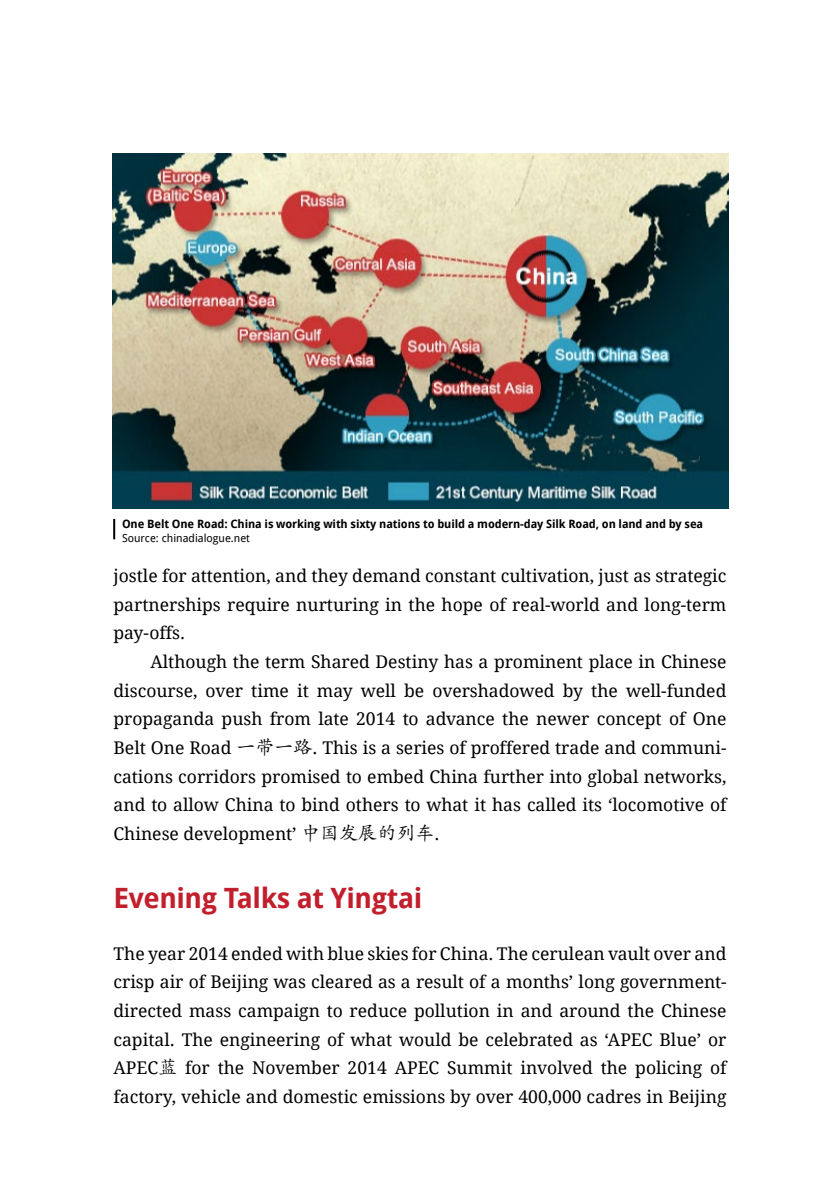
<style>
.page{position:relative;width:840px;height:1191px;background:#fff}
.page>*{position:absolute;margin:0;border:0;box-sizing:border-box;transform-origin:0 0}
.t1{font:700 28px "Droid Sans";letter-spacing:-.015em;color:#c21f2d}
.t2{font:17.6px/28.6px "Droid Serif";color:#000;text-align:justify}
.t3{font:700 11.6px "Droid Sans";letter-spacing:-.01em;color:#000}
.t4{font:11px "Droid Sans";color:#000}
.s1{font-family:"Adobe Kaiti Std";font-size:19px}
</style>
<div class="page">
<img style="left:113px;top:154px;width:614px;height:354px">
<hr style="left:113px;top:519px;width:2px;height:20px;background:#000">
<p class="t3" style="left:122px;top:516px;width:582px">One Belt One Road: China is working with sixty nations to build a modern-day Silk Road, on land and by sea</p>
<p class="t4" style="left:122px;top:531px;width:129px">Source: chinadialogue.net</p>
<p class="t2" style="left:113px;top:561px;width:614px">jostle for attention, and they demand constant cultivation, just as strategic partnerships require nurturing in the hope of real-world and long-term pay-offs.</p>
<p class="t2" style="left:113px;top:647px;width:614px;text-indent:37px">Although the term Shared Destiny has a prominent place in Chinese discourse, over time it may well be overshadowed by the well-funded propaganda push from late 2014 to advance the newer concept of One Belt One Road <span class="s1">一带一路</span>. This is a series of proffered trade and communi&shy;cations corridors promised to embed China further into global networks, and to allow China to bind others to what it has called its ‘locomotive of Chinese development’ <span class="s1">中国发展的列车</span>.</p>
<h1 class="t1" style="left:113px;top:880px;width:310px">Evening Talks at Yingtai</h1>
<p class="t2" style="left:113px;top:939px;width:614px">The year 2014 ended with blue skies for China. The cerulean vault over and crisp air of Beijing was cleared as a result of a months’ long government&shy;directed mass campaign to reduce pollution in and around the Chinese capital. The engineering of what would be celebrated as ‘APEC Blue’ or APEC<span class="s1">蓝</span> for the November 2014 APEC Summit involved the policing of factory, vehicle and domestic emissions by over 400,000 cadres in Beijing</p>
</div>
